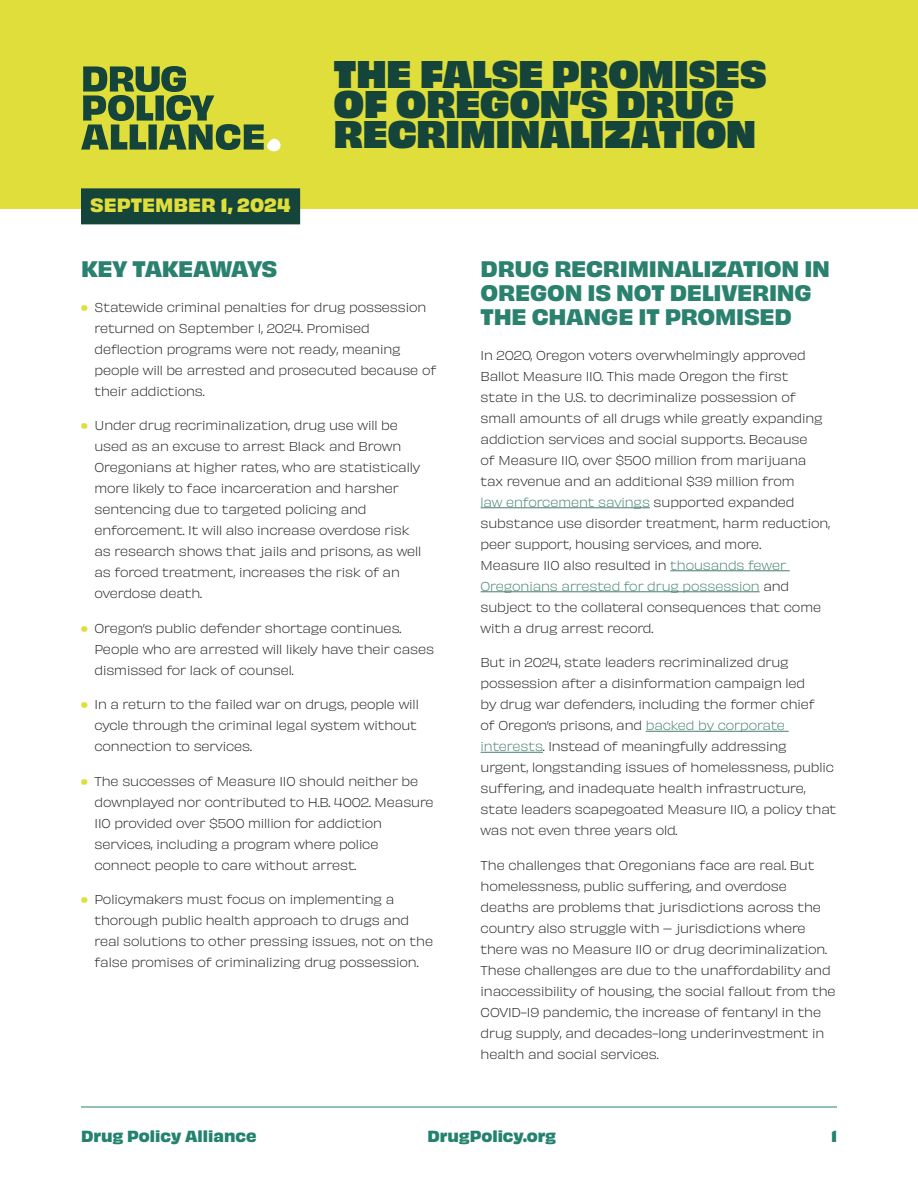
<style>
.page{position:relative;width:918px;height:1188px;background:#fff}
.page>*{position:absolute;margin:0;border:0;box-sizing:border-box;transform-origin:0 0}
.t1{font:36px/30px "Obviously Blck";color:#15443a}
.t2{font:700 21px/24px "Obviously";letter-spacing:-.01em;color:#2a816e}
.t3{font:700 21px "Obviously";letter-spacing:-.035em;color:#2a816e}
.Date_Box{font:700 18px "Obviously";color:#dfde3b}
.t4{font:700 15px "Obviously";color:#23826e}
.Body_Copy{font:12px/21px "Obviously Lght";letter-spacing:-.01em;color:#231f20}
.s1{font-family:"Obviously Wide Blck";color:#dfde3b}
.s2{color:#44806e}
</style>
<div class="page">
<hr style="left:81px;top:1107px;width:756px;height:1px;background:#2a816e">
<div style="left:0;top:0;width:918px;height:208px;background:#dfde3b"></div>
<div style="left:81px;top:188px;width:219px;height:36px;background:#15443a"></div>
<hr style="left:481px;top:507px;width:169px;height:1px;background:#44806e">
<hr style="left:670px;top:570px;width:120px;height:1px;background:#44806e">
<hr style="left:481px;top:591px;width:279px;height:1px;background:#44806e">
<hr style="left:646px;top:731px;width:143px;height:1px;background:#44806e">
<hr style="left:481px;top:752px;width:62px;height:1px;background:#44806e">
<svg style="left:81px;top:66px;width:200px;height:85px"></svg>
<p class="Date_Box" style="left:90px;top:191px;width:202px">SEPTEMBER 1, 2024</p>
<h1 class="t1" style="left:334px;top:56px;width:434px">THE FALSE PROMISES<br>OF OREGON’S DRUG<br>RECRIMINALIZATION</h1>
<h3 class="t3" style="left:81px;top:252px;width:198px">KEY TAKEAWAYS</h3>
<p class="Body_Copy" style="left:94px;top:295px;width:343px;text-indent:-14px"><span class="s1">•</span> Statewide criminal penalties for drug possession returned on September 1, 2024. Promised deflection programs were not ready, meaning people will be arrested and prosecuted because of their addictions.</p>
<p class="Body_Copy" style="left:94px;top:414px;width:328px;text-indent:-14px"><span class="s1">•</span> Under drug recriminalization, drug use will be used as an excuse to arrest Black and Brown Oregonians at higher rates, who are statistically more likely to face incarceration and harsher sentencing due to targeted policing and enforcement. It will also increase overdose risk as research shows that jails and prisons, as well as forced treatment, increases the risk of an overdose death.</p>
<p class="Body_Copy" style="left:94px;top:616px;width:341px;text-indent:-14px"><span class="s1">•</span> Oregon’s public defender shortage continues.<br>People who are arrested will likely have their cases dismissed for lack of counsel.</p>
<p class="Body_Copy" style="left:94px;top:693px;width:326px;text-indent:-14px"><span class="s1">•</span> In a return to the failed war on drugs, people will cycle through the criminal legal system without connection to services.</p>
<p class="Body_Copy" style="left:94px;top:769px;width:341px;text-indent:-14px"><span class="s1">•</span> The successes of Measure 110 should neither be downplayed nor contributed to H.B. 4002. Measure 110 provided over $500 million for addiction services, including a program where police connect people to care without arrest.</p>
<p class="Body_Copy" style="left:94px;top:888px;width:340px;text-indent:-14px"><span class="s1">•</span> Policymakers must focus on implementing a thorough public health approach to drugs and real solutions to other pressing issues, not on the false promises of criminalizing drug possession.</p>
<h3 class="t2" style="left:481px;top:255px;width:351px">DRUG RECRIMINALIZATION IN<br>OREGON IS NOT DELIVERING<br>THE CHANGE IT PROMISED</h3>
<p class="Body_Copy" style="left:481px;top:343px;width:351px">In 2020, Oregon voters overwhelmingly approved Ballot Measure 110. This made Oregon the first<br>state in the U.S. to decriminalize possession of small amounts of all drugs while greatly expanding addiction services and social supports. Because<br>of Measure 110, over $500 million from marijuana tax revenue and an additional $39 million from<br><span class="s2">law enforcement savings</span> supported expanded substance use disorder treatment, harm reduction, peer support, housing services, and more.<br>Measure 110 also resulted in <span class="s2">thousands fewer Oregonians arrested for drug possession</span> and subject to the collateral consequences that come with a drug arrest record.</p>
<p class="Body_Copy" style="left:481px;top:651px;width:357px">But in 2024, state leaders recriminalized drug possession after a disinformation campaign led<br>by drug war defenders, including the former chief<br>of Oregon’s prisons, and <span class="s2">backed by corporate interests</span>. Instead of meaningfully addressing urgent, longstanding issues of homelessness, public suffering, and inadequate health infrastructure, state leaders scapegoated Measure 110, a policy that was not even three years old.</p>
<p class="Body_Copy" style="left:481px;top:853px;width:357px">The challenges that Oregonians face are real. But homelessness, public suffering, and overdose deaths are problems that jurisdictions across the country also struggle with – jurisdictions where there was no Measure 110 or drug decriminalization.<br>These challenges are due to the unaffordability and inaccessibility of housing, the social fallout from the COVID-19 pandemic, the increase of fentanyl in the drug supply, and decades-long underinvestment in health and social services.</p>
<p class="t4" style="left:81px;top:1124px;width:177px">Drug Policy Alliance</p>
<p class="t4" style="left:427px;top:1124px;width:130px">DrugPolicy.org</p>
<p class="t4" style="left:831px;top:1124px;width:7px">1</p>
</div>
